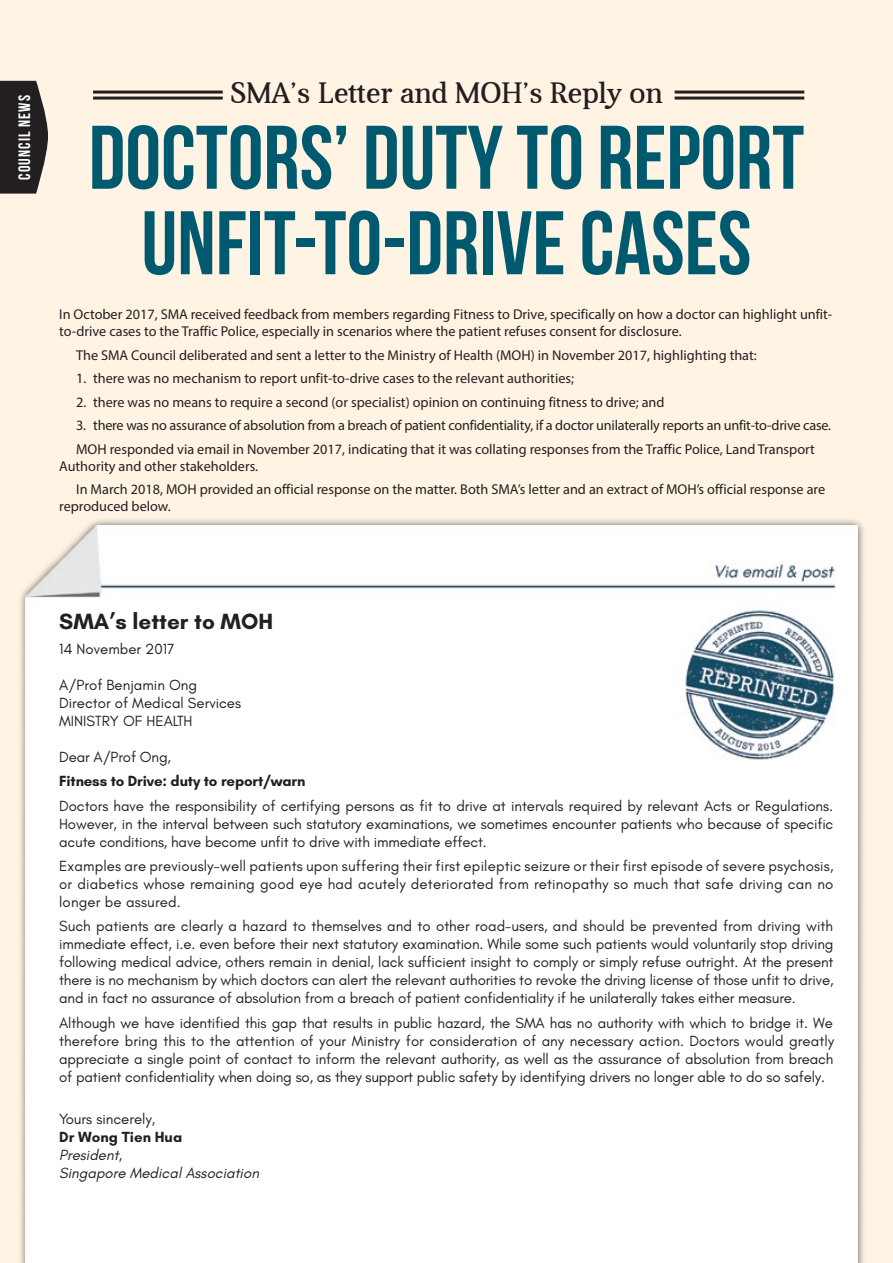
<style>
.page{position:relative;width:893px;height:1263px;background:#fff4e4}
.page>*{position:absolute;margin:0;border:0;box-sizing:border-box;transform-origin:0 0}
.t1{font:700 90px/85.5px "Bebas Neue";color:#005a6f;text-align:center}
.t2{font:30px "Aver";color:#231f20}
.t3{font:700 22.5px "Glacial Indifference";color:#231f20}
.t4{font:700 16.5px "Bebas Neue";letter-spacing:.065em;color:#fff}
.t5{font:15px/18px "Glacial Indifference";letter-spacing:-.01em;color:#231f20;text-align:justify}
.t6{font:700 15px "Glacial Indifference";letter-spacing:-.01em;color:#231f20}
.t7{font:italic 15px/18px "Glacial Indifference";color:#231f20}
.t8{font:14.25px/23.5px "Myriad Pro";color:#231f20}
</style>
<div class="page">
<div style="left:18px;top:518px;width:848px;height:745px;background:#231f20;opacity:.75"></div>
<div style="left:26px;top:526px;width:832px;height:737px;background:#fff"></div>
<hr style="left:675px;top:91px;width:129px;height:3px;background:#231f20">
<hr style="left:93px;top:91px;width:130px;height:3px;background:#231f20">
<hr style="left:675px;top:97px;width:129px;height:3px;background:#231f20">
<hr style="left:93px;top:97px;width:130px;height:3px;background:#231f20">
<svg style="left:0;top:81px;width:48px;height:113px;background:#393434"></svg>
<p class="t4" style="left:15px;top:180px;width:86px;rotate:-90deg">COUNCIL NEWS</p>
<h2 class="t2" style="left:230px;top:77px;width:434px">SMA’s Letter and MOH’s Reply on</h2>
<h1 class="t1" style="left:89px;top:114px;width:717px">DOCTORS’ DUTY TO REPORT<br>UNFIT-TO-DRIVE CASES</h1>
<p class="t8" style="left:59px;top:305px;width:775px;line-height:17.1px">In October 2017, SMA received feedback from members regarding Fitness to Drive, specifically on how a doctor can highlight unfit&shy;to-drive cases to the Traffic Police, especially in scenarios where the patient refuses consent for disclosure.</p>
<p class="t8" style="left:76px;top:343px;width:682px">The SMA Council deliberated and sent a letter to the Ministry of Health (MOH) in November 2017, highlighting that:</p>
<p class="t8" style="left:76px;top:366px;width:499px">1. there was no mechanism to report unfit-to-drive cases to the relevant authorities;</p>
<p class="t8" style="left:76px;top:390px;width:590px">2. there was no means to require a second (or specialist) opinion on continuing fitness to drive; and</p>
<p class="t8" style="left:76px;top:413px;width:756px">3. there was no assurance of absolution from a breach of patient confidentiality, if a doctor unilaterally reports an unfit-to-drive case.<br>MOH responded via email in November 2017, indicating that it was collating responses from the Traffic Police, Land Transport</p>
<p class="t8" style="left:76px;top:454px;width:750px;text-indent:-17px">Authority and other stakeholders.<br>In March 2018, MOH provided an official response on the matter. Both SMA’s letter and an extract of MOH’s official response are</p>
<p class="t8" style="left:59px;top:494px;width:113px">reproduced below.</p>
<h3 class="t3" style="left:59px;top:608px;width:215px">SMA’s letter to MOH</h3>
<p class="t5" style="left:59px;top:640px;width:117px">14 November 2017</p>
<p class="t5" style="left:59px;top:676px;width:184px;text-align:left">A/Prof Benjamin Ong<br>Director of Medical Services<br>MINISTRY OF HEALTH</p>
<p class="t5" style="left:59px;top:748px;width:113px">Dear A/Prof Ong,</p>
<p class="t6" style="left:59px;top:772px;width:248px">Fitness to Drive: duty to report/warn</p>
<p class="t5" style="left:59px;top:797px;width:776px">Doctors have the responsibility of certifying persons as fit to drive at intervals required by relevant Acts or Regulations.<br>However, in the interval between such statutory examinations, we sometimes encounter patients who because of specific acute conditions, have become unfit to drive with immediate effect.</p>
<p class="t5" style="left:59px;top:857px;width:776px">Examples are previously-well patients upon suffering their first epileptic seizure or their first episode of severe psychosis, or diabetics whose remaining good eye had acutely deteriorated from retinopathy so much that safe driving can no longer be assured.</p>
<p class="t5" style="left:59px;top:917px;width:776px">Such patients are clearly a hazard to themselves and to other road-users, and should be prevented from driving with immediate effect, i.e. even before their next statutory examination. While some such patients would voluntarily stop driving following medical advice, others remain in denial, lack sufficient insight to comply or simply refuse outright. At the present there is no mechanism by which doctors can alert the relevant authorities to revoke the driving license of those unfit to drive, and in fact no assurance of absolution from a breach of patient confidentiality if he unilaterally takes either measure.</p>
<p class="t5" style="left:59px;top:1014px;width:776px">Although we have identified this gap that results in public hazard, the SMA has no authority with which to bridge it. We therefore bring this to the attention of your Ministry for consideration of any necessary action. Doctors would greatly appreciate a single point of contact to inform the relevant authority, as well as the assurance of absolution from breach of patient confidentiality when doing so, as they support public safety by identifying drivers no longer able to do so safely.</p>
<p class="t5" style="left:59px;top:1110px;width:98px">Yours sincerely,</p>
<p class="t6" style="left:59px;top:1128px;width:125px">Dr Wong Tien Hua</p>
<p class="t7" style="left:59px;top:1146px;width:201px">President,<br>Singapore Medical Association</p>
</div>
